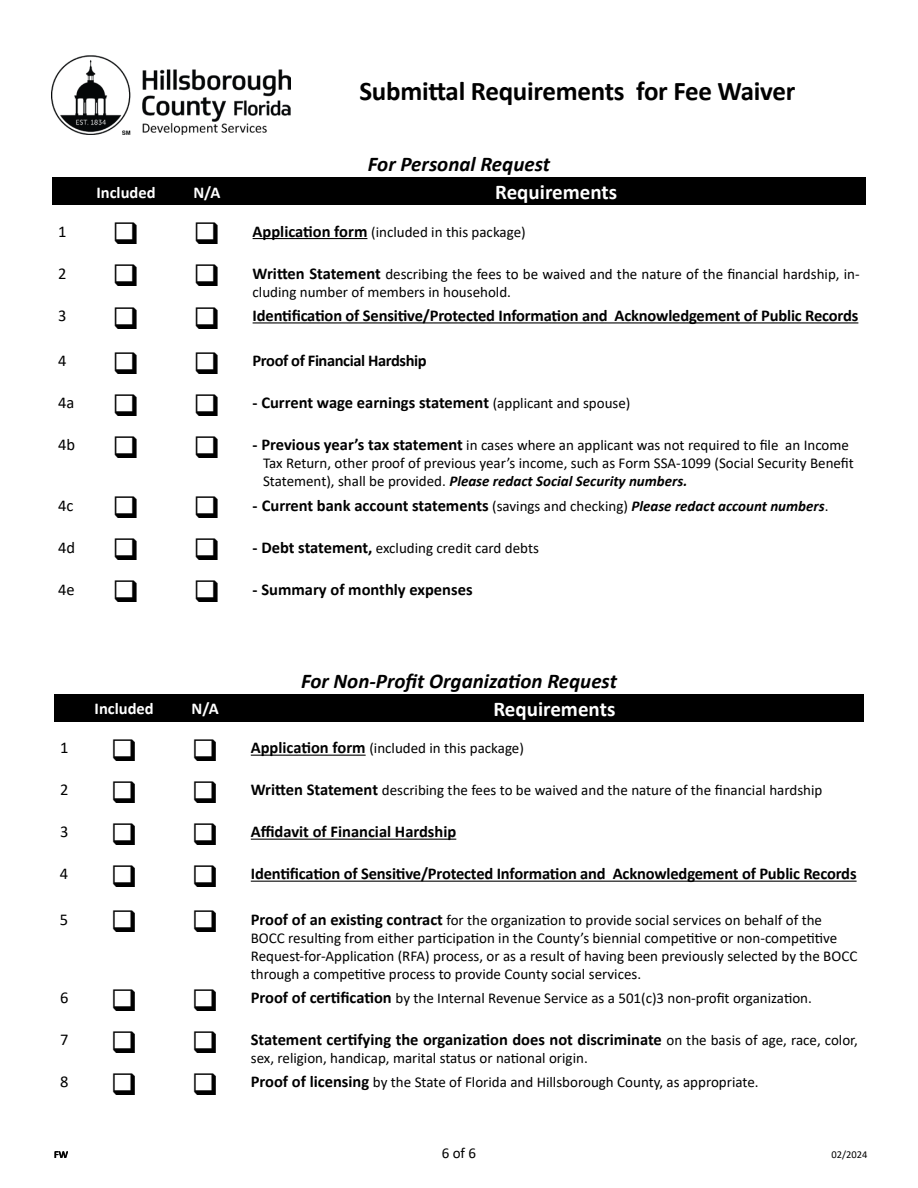
<style>
.page{position:relative;width:918px;height:1188px;background:#fff}
.page>*{position:absolute;margin:0;border:0;box-sizing:border-box;transform-origin:0 0}
.t1{font:700 27px "Calibri";letter-spacing:-.01em;color:#000}
.t2{font:italic 700 21px "Calibri";color:#000}
.t3{font:700 21px "Calibri";color:#fff}
.t4{font:700 16.5px "Calibri";letter-spacing:-.01em;color:#000}
.t5{font:16.5px "Calibri";color:#000}
.t6{font:700 16.5px "Calibri";color:#fff}
.t7{font:15px/18px "Calibri";color:#000}
.t8{font:italic 700 15px "Calibri";color:#000}
.t9{font:10.5px "Calibri";color:#000}
.s1{font-weight:700;font-size:16.5px}
.s2{font-weight:400;font-size:15px}
.s3{font-weight:400;font-style:normal}
.s4{font-style:italic;font-size:15px}
</style>
<div class="page">
<div style="left:52px;top:177px;width:33px;height:28px;background:#000"></div>
<div style="left:85px;top:177px;width:82px;height:28px;background:#000"></div>
<div style="left:167px;top:177px;width:80px;height:28px;background:#000"></div>
<div style="left:247px;top:177px;width:619px;height:28px;background:#000"></div>
<div style="left:54px;top:694px;width:29px;height:28px;background:#000"></div>
<div style="left:83px;top:694px;width:83px;height:28px;background:#000"></div>
<div style="left:166px;top:694px;width:79px;height:28px;background:#000"></div>
<div style="left:245px;top:694px;width:619px;height:28px;background:#000"></div>
<hr style="left:253px;top:238px;width:114px;height:1px;background:#000">
<hr style="left:253px;top:322px;width:605px;height:1px;background:#000">
<hr style="left:251px;top:755px;width:115px;height:1px;background:#000">
<hr style="left:251px;top:839px;width:205px;height:1px;background:#000">
<hr style="left:251px;top:881px;width:606px;height:1px;background:#000">
<img style="left:52px;top:55px;width:239px;height:79px">
<h2 class="t1" style="left:359px;top:72px;width:437px">Submittal Requirements for Fee Waiver</h2>
<h3 class="t2" style="left:368px;top:150px;width:184px">For Personal Request</h3>
<p class="t6" style="left:96px;top:180px;width:61px">Included</p>
<p class="t6" style="left:193px;top:180px;width:29px">N/A</p>
<p class="t3" style="left:495px;top:177px;width:123px">Requirements</p>
<p class="t5" style="left:58px;top:220px;width:10px">1</p>
<p class="t7" style="left:253px;top:222px;width:275px"><span class="s1">Application form</span> (included in this package)</p>
<h2 class="t5" style="left:58px;top:262px;width:10px">2</h2>
<p class="t7" style="left:253px;top:264px;width:609px"><span class="s1">Written Statement</span> describing the fees to be waived and the nature of the financial hardship, in-</p>
<p class="t7" style="left:253px;top:282px;width:260px">cluding number of members in household.</p>
<h2 class="t5" style="left:58px;top:304px;width:10px">3</h2>
<p class="t4" style="left:253px;top:304px;width:607px">Identification of Sensitive/Protected Information and Acknowledgement of Public Records</p>
<p class="t5" style="left:58px;top:350px;width:10px">4</p>
<p class="t4" style="left:253px;top:349px;width:176px">Proof of Financial Hardship</p>
<p class="t5" style="left:58px;top:392px;width:18px">4a</p>
<p class="t4" style="left:253px;top:391px;width:379px">- Current wage earnings statement <span class="s2">(applicant and spouse)</span></p>
<p class="t5" style="left:58px;top:434px;width:83px">4b ❑</p>
<p class="t7" style="left:253px;top:436px;width:598px"><span class="s1">- Previous year’s tax statement</span> in cases where an applicant was not required to file an Income</p>
<p class="t7" style="left:263px;top:454px;width:592px">Tax Return, other proof of previous year’s income, such as Form SSA-1099 (Social Security Benefit</p>
<h5 class="t8" style="left:263px;top:471px;width:426px"><span class="s3">Statement), shall be provided.</span> Please redact Social Security numbers.</h5>
<p class="t5" style="left:58px;top:494px;width:17px">4c</p>
<p class="t4" style="left:253px;top:494px;width:577px">- Current bank account statements <span class="s2">(savings and checking)</span> <span class="s4">Please redact account numbers</span><span class="s2">.</span></p>
<p class="t5" style="left:58px;top:536px;width:83px">4d ❑</p>
<p class="t7" style="left:253px;top:538px;width:288px"><span class="s1">- Debt statement,</span> excluding credit card debts</p>
<p class="t5" style="left:58px;top:578px;width:18px">4e</p>
<p class="t4" style="left:253px;top:578px;width:222px">- Summary of monthly expenses</p>
<h3 class="t2" style="left:301px;top:666px;width:317px">For Non-Profit Organization Request</h3>
<p class="t6" style="left:95px;top:697px;width:61px">Included</p>
<p class="t6" style="left:192px;top:697px;width:29px">N/A</p>
<p class="t3" style="left:493px;top:694px;width:123px">Requirements</p>
<h2 class="t5" style="left:60px;top:736px;width:10px">1</h2>
<p class="t7" style="left:251px;top:739px;width:275px"><span class="s1">Application form</span> (included in this package)</p>
<h2 class="t5" style="left:60px;top:778px;width:10px">2</h2>
<p class="t7" style="left:251px;top:781px;width:573px"><span class="s1">Written Statement</span> describing the fees to be waived and the nature of the financial hardship</p>
<p class="t5" style="left:60px;top:820px;width:10px">3</p>
<p class="t4" style="left:251px;top:820px;width:207px">Affidavit of Financial Hardship</p>
<p class="t5" style="left:60px;top:862px;width:10px">4</p>
<p class="t4" style="left:251px;top:862px;width:607px">Identification of Sensitive/Protected Information and Acknowledgement of Public Records</p>
<h2 class="t5" style="left:60px;top:908px;width:10px">5</h2>
<p class="t7" style="left:251px;top:910px;width:573px"><span class="s1">Proof of an existing contract</span> for the organization to provide social services on behalf of the</p>
<p class="t7" style="left:251px;top:928px;width:608px">BOCC resulting from either participation in the County’s biennial competitive or non-competitive<br>Request-for-Application (RFA) process, or as a result of having been previously selected by the BOCC through a competitive process to provide County social services.</p>
<p class="t5" style="left:60px;top:986px;width:10px">6</p>
<p class="t7" style="left:251px;top:989px;width:563px"><span class="s1">Proof of certification</span> by the Internal Revenue Service as a 501(c)3 non-profit organization.</p>
<h2 class="t5" style="left:60px;top:1028px;width:10px">7</h2>
<p class="t4" style="left:251px;top:1028px;width:609px">Statement certifying the organization does not discriminate <span class="s2">on the basis of age, race, color,</span></p>
<p class="t7" style="left:251px;top:1049px;width:339px">sex, religion, handicap, marital status or national origin.</p>
<p class="t5" style="left:60px;top:1070px;width:10px">8</p>
<p class="t7" style="left:251px;top:1073px;width:509px"><span class="s1">Proof of licensing</span> by the State of Florida and Hillsborough County, as appropriate.</p>
<p class="t9" style="left:54px;top:1147px;width:16px">FW</p>
<p class="t7" style="left:442px;top:1144px;width:36px">6 of 6</p>
<p class="t9" style="left:832px;top:1147px;width:37px">02/2024</p>
</div>
